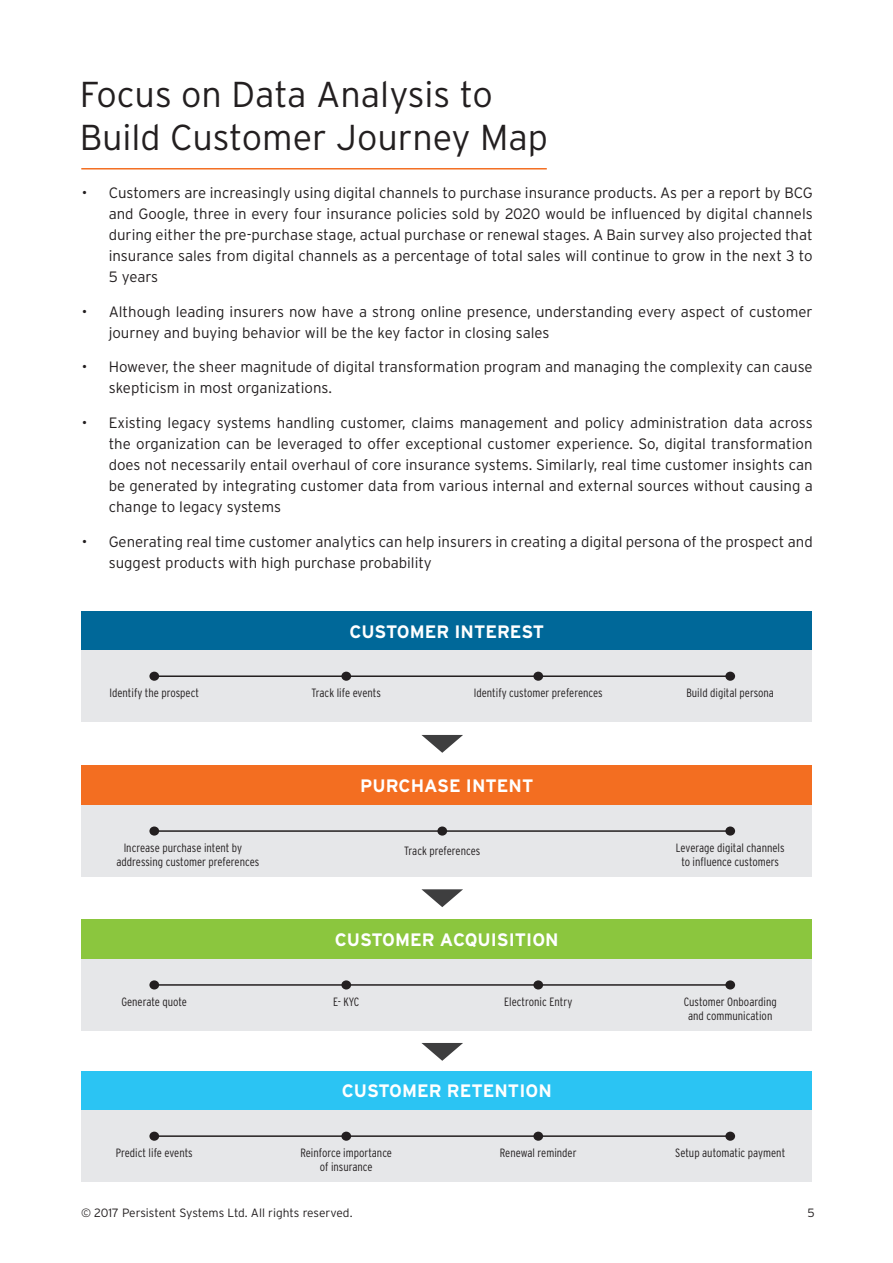
<style>
.page{position:relative;width:893px;height:1263px;background:#fff}
.page>*{position:absolute;margin:0;border:0;box-sizing:border-box;transform-origin:0 0}
.t1{font:300 36px/43.2px "Interstate";color:#231f20}
.t2{font:700 18px "Interstate";color:#fff}
.t3{font:300 15px/21px "Interstate";color:#231f20}
.t4{font:300 condensed 12px/14.4px "Interstate";color:#231f20;text-align:center}
.t5{font:300 12px "Interstate";letter-spacing:-.005em;color:#231f20}
</style>
<div class="page">
<hr style="left:81px;top:168px;width:466px;height:2px;background:#f36e21">
<div style="left:81px;top:611px;width:730px;height:39px;background:#006899"></div>
<div style="left:81px;top:919px;width:730px;height:40px;background:#8bc63e"></div>
<div style="left:81px;top:1071px;width:730px;height:39px;background:#2bc4f3"></div>
<div style="left:81px;top:766px;width:730px;height:39px;background:#f36e21"></div>
<div style="left:81px;top:650px;width:730px;height:72px;background:#e6e7e9"></div>
<div style="left:81px;top:959px;width:730px;height:72px;background:#e6e7e9"></div>
<div style="left:81px;top:1110px;width:730px;height:72px;background:#e6e7e9"></div>
<div style="left:81px;top:805px;width:730px;height:72px;background:#e6e7e9"></div>
<div style="left:149px;top:672px;width:10px;height:9px;background:#231f20;border-radius:50%"></div>
<div style="left:149px;top:980px;width:10px;height:9px;background:#231f20;border-radius:50%"></div>
<svg style="left:149px;top:1131px;width:10px;height:10px"></svg>
<svg style="left:149px;top:826px;width:10px;height:10px"></svg>
<div style="left:341px;top:672px;width:10px;height:9px;background:#231f20;border-radius:50%"></div>
<div style="left:341px;top:980px;width:10px;height:9px;background:#231f20;border-radius:50%"></div>
<svg style="left:341px;top:1131px;width:10px;height:10px"></svg>
<svg style="left:437px;top:826px;width:10px;height:10px"></svg>
<div style="left:533px;top:672px;width:10px;height:9px;background:#231f20;border-radius:50%"></div>
<div style="left:533px;top:980px;width:10px;height:9px;background:#231f20;border-radius:50%"></div>
<svg style="left:533px;top:1131px;width:10px;height:10px"></svg>
<div style="left:725px;top:672px;width:10px;height:9px;background:#231f20;border-radius:50%"></div>
<div style="left:725px;top:980px;width:10px;height:9px;background:#231f20;border-radius:50%"></div>
<svg style="left:725px;top:1131px;width:10px;height:10px"></svg>
<svg style="left:725px;top:826px;width:10px;height:10px"></svg>
<hr style="left:154px;top:675px;width:576px;height:2px;background:#231f20">
<hr style="left:154px;top:984px;width:576px;height:2px;background:#231f20">
<hr style="left:154px;top:1135px;width:576px;height:2px;background:#231f20">
<hr style="left:154px;top:830px;width:576px;height:2px;background:#231f20">
<svg style="left:421px;top:735px;width:42px;height:18px"></svg>
<svg style="left:421px;top:889px;width:42px;height:18px"></svg>
<svg style="left:421px;top:1043px;width:42px;height:18px"></svg>
<h1 class="t1" style="left:80px;top:73px;width:470px">Focus on Data Analysis to<br>Build Customer Journey Map</h1>
<p class="t3" style="left:109px;top:183px;width:705px;text-align:justify;text-indent:-27px">• Customers are increasingly using digital channels to purchase insurance products. As per a report by BCG and Google, three in every four insurance policies sold by 2020 would be influenced by digital channels during either the pre-purchase stage, actual purchase or renewal stages. A Bain survey also projected that insurance sales from digital channels as a percentage of total sales will continue to grow in the next 3 to 5 years</p>
<p class="t3" style="left:109px;top:301px;width:705px;text-indent:-27px">• Although leading insurers now have a strong online presence, understanding every aspect of customer journey and buying behavior will be the key factor in closing sales</p>
<p class="t3" style="left:109px;top:357px;width:705px;text-indent:-27px">• However, the sheer magnitude of digital transformation program and managing the complexity can cause skepticism in most organizations.</p>
<p class="t3" style="left:109px;top:412px;width:705px;text-align:justify;text-indent:-27px">• Existing legacy systems handling customer, claims management and policy administration data across the organization can be leveraged to offer exceptional customer experience. So, digital transformation does not necessarily entail overhaul of core insurance systems. Similarly, real time customer insights can be generated by integrating customer data from various internal and external sources without causing a change to legacy systems</p>
<p class="t3" style="left:109px;top:531px;width:705px;text-indent:-27px">• Generating real time customer analytics can help insurers in creating a digital persona of the prospect and suggest products with high purchase probability</p>
<p class="t2" style="left:349px;top:621px;width:196px">CUSTOMER INTEREST</p>
<p class="t4" style="left:109px;top:685px;width:91px">Identify the prospect</p>
<p class="t4" style="left:312px;top:685px;width:71px">Track life events</p>
<p class="t4" style="left:474px;top:685px;width:130px">Identify customer preferences</p>
<p class="t4" style="left:686px;top:685px;width:89px">Build digital persona</p>
<p class="t2" style="left:360px;top:776px;width:175px">PURCHASE INTENT</p>
<p class="t4" style="left:117px;top:840px;width:144px;text-align:left;text-indent:7px">Increase purchase intent by addressing customer preferences</p>
<p class="t4" style="left:404px;top:843px;width:77px">Track preferences</p>
<p class="t4" style="left:676px;top:840px;width:110px">Leverage digital channels to influence customers</p>
<p class="t2" style="left:335px;top:930px;width:225px">CUSTOMER ACQUISITION</p>
<p class="t4" style="left:121px;top:994px;width:67px">Generate quote</p>
<p class="t4" style="left:333px;top:994px;width:28px">E- KYC</p>
<p class="t4" style="left:504px;top:994px;width:70px">Electronic Entry</p>
<p class="t4" style="left:684px;top:994px;width:94px">Customer Onboarding and communication</p>
<p class="t2" style="left:342px;top:1081px;width:211px">CUSTOMER RETENTION</p>
<p class="t4" style="left:116px;top:1145px;width:79px">Predict life events</p>
<p class="t4" style="left:300px;top:1145px;width:93px">Reinforce importance of insurance</p>
<p class="t4" style="left:500px;top:1145px;width:78px">Renewal reminder</p>
<p class="t4" style="left:675px;top:1145px;width:111px">Setup automatic payment</p>
<p class="t5" style="left:81px;top:1206px;width:273px">© 2017 Persistent Systems Ltd. All rights reserved.</p>
<p class="t5" style="left:807px;top:1206px;width:9px">5</p>
</div>
